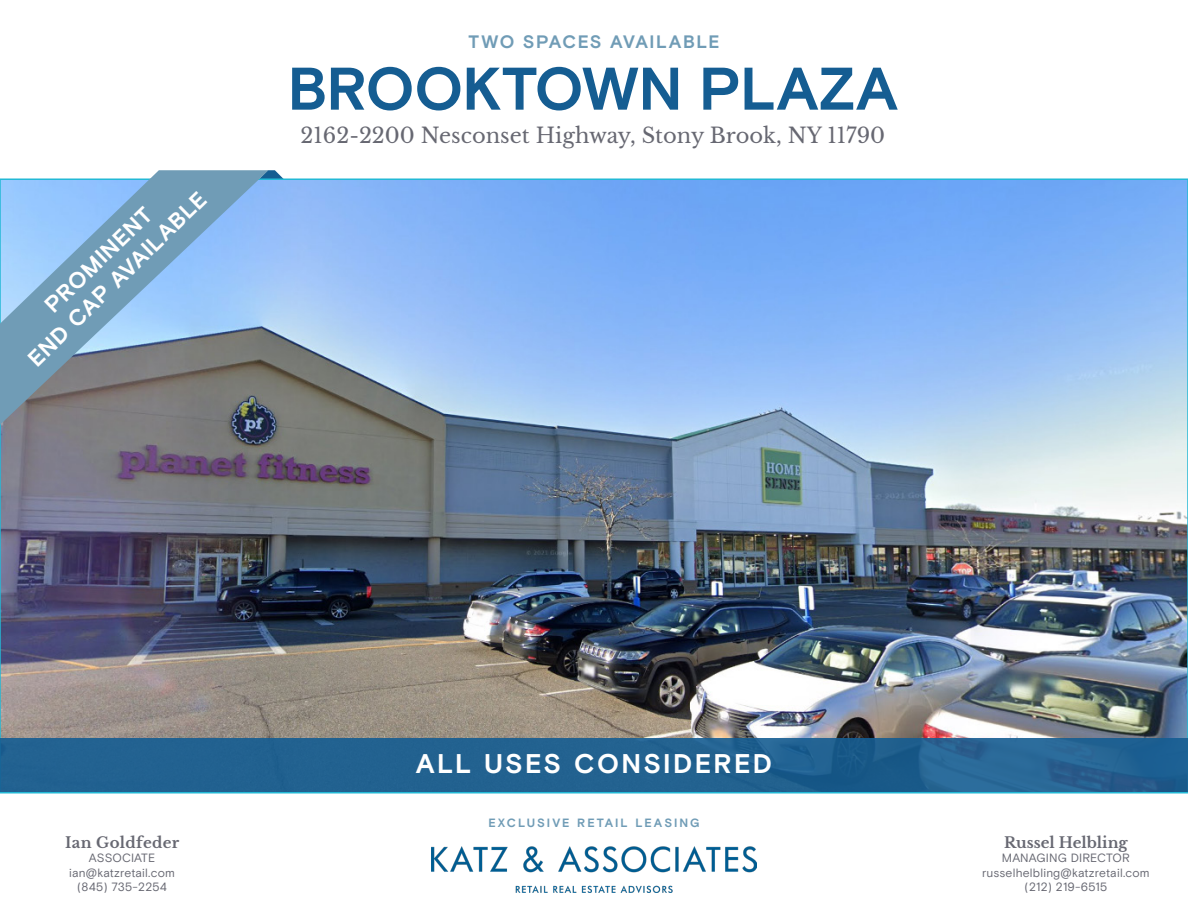
<style>
.page{position:relative;width:1188px;height:918px;background:#fff}
.page>*{position:absolute;margin:0;border:0;box-sizing:border-box;transform-origin:0 0}
.t1{font:700 60px "Basis Grotesque Pro";letter-spacing:-.005em;color:#155d92}
.t2{font:700 27px "Basis Grotesque Pro";letter-spacing:.085em;color:#fff}
.t3{font:700 22.5px "Basis Grotesque Pro";color:#fff}
.t4{font:21px "Libre Baskerville";color:#676872}
.t5{font:700 18px "Basis Grotesque Pro";letter-spacing:.08em;color:#709cb6}
.t6{font:700 15px "Libre Baskerville";color:#676872}
.t7{font:700 15px "Libre Baskerville";letter-spacing:.02em;color:#676872}
.t8{font:12px "Basis Grotesque Pro";letter-spacing:.01em;color:#676872}
.t9{font:700 12px "Basis Grotesque Pro";letter-spacing:.165em;color:#709cb6}
</style>
<div class="page">
<svg style="left:269px;top:170px;width:14px;height:8px"></svg>
<img style="left:0;top:178px;width:1188px;height:616px">
<svg style="left:0;top:170px;width:269px;height:255px;background:#84a4c0"></svg>
<img style="left:432px;top:846px;width:324px;height:46px">
<div style="left:0;top:738px;width:1188px;height:54px;background:#226190"></div>
<p class="t3" style="left:22px;top:352px;width:241px;rotate:-44deg">END CAP AVAILABLE</p>
<p class="t3" style="left:39px;top:299px;width:142px;rotate:-44deg">PROMINENT</p>
<p class="t5" style="left:468px;top:31px;width:253px">TWO SPACES AVAILABLE</p>
<p class="t1" style="left:288px;top:54px;width:612px">BROOKTOWN PLAZA</p>
<p class="t4" style="left:301px;top:123px;width:586px">2162-2200 Nesconset Highway, Stony Brook, NY 11790</p>
<p class="t7" style="left:65px;top:833px;width:116px">Ian Goldfeder</p>
<p class="t8" style="left:89px;top:851px;width:68px">ASSOCIATE</p>
<p class="t8" style="left:69px;top:865px;width:107px">ian@katzretail.com</p>
<p class="t8" style="left:77px;top:880px;width:91px">(845) 735-2254</p>
<p class="t2" style="left:416px;top:748px;width:358px">ALL USES CONSIDERED</p>
<p class="t9" style="left:488px;top:816px;width:213px">EXCLUSIVE RETAIL LEASING</p>
<p class="t6" style="left:1004px;top:833px;width:125px">Russel Helbling</p>
<p class="t8" style="left:1002px;top:851px;width:129px">MANAGING DIRECTOR</p>
<p class="t8" style="left:982px;top:865px;width:169px">russelhelbling@katzretail.com</p>
<p class="t8" style="left:1025px;top:880px;width:84px">(212) 219-6515</p>
</div>
